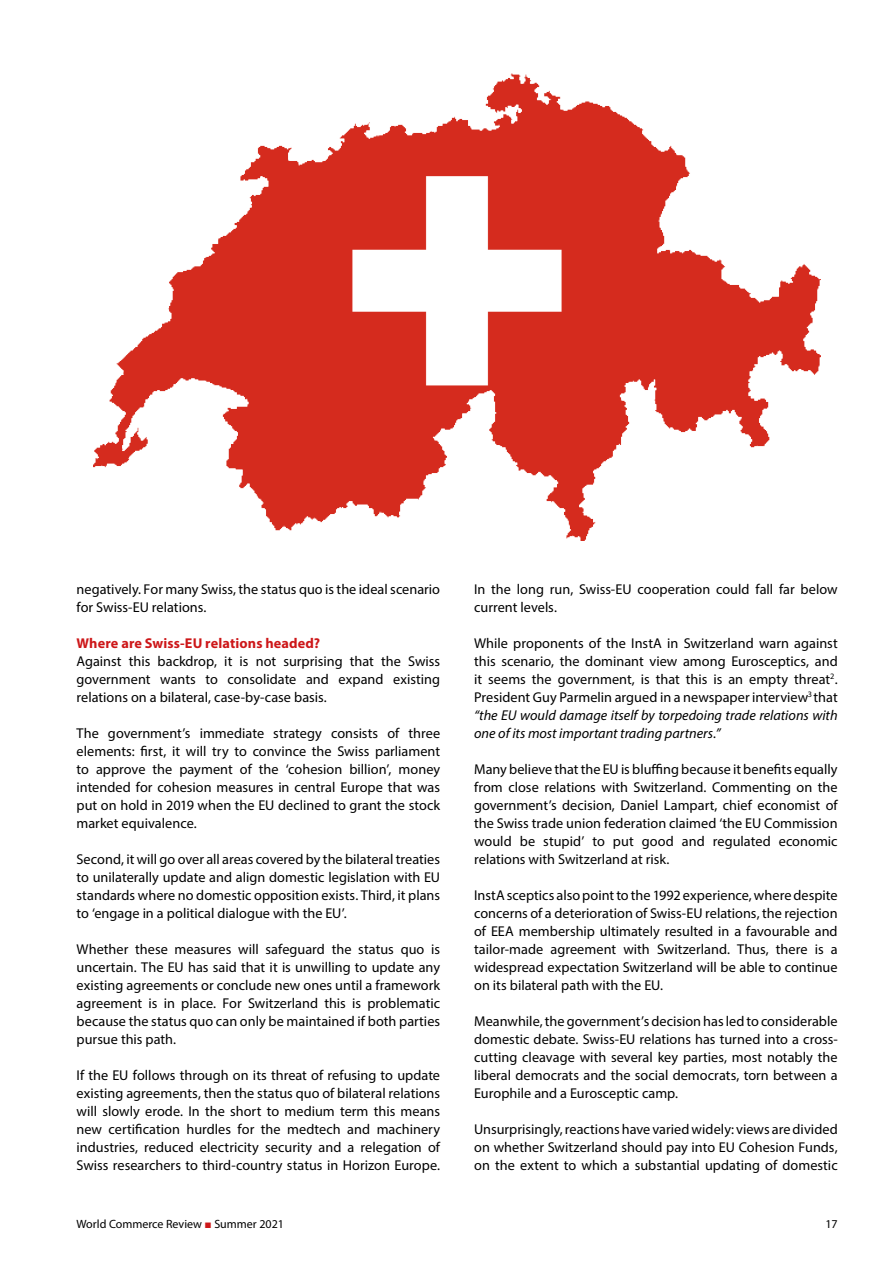
<style>
.page{position:relative;width:893px;height:1263px;background:#fff}
.page>*{position:absolute;margin:0;border:0;box-sizing:border-box;transform-origin:0 0}
.t1{font:14.25px/18px "Myriad Pro";color:#000;text-align:justify}
.t2{font:700 14.25px "Myriad Pro";letter-spacing:.01em;color:#cd1719}
.t3{font:12px "Myriad Pro";color:#000}
.s1{font-style:italic}
.s2{font-family:"Times New Roman";color:#cd1719}
</style>
<div class="page">
<img style="left:93px;top:73px;width:728px;height:467px">
<p class="t1" style="left:77px;top:580px;width:365px">negatively. For many Swiss, the status quo is the ideal scenario for Swiss-EU relations.</p>
<p class="t2" style="left:77px;top:634px;width:245px">Where are Swiss-EU relations headed?</p>
<p class="t1" style="left:77px;top:652px;width:365px">Against this backdrop, it is not surprising that the Swiss government wants to consolidate and expand existing relations on a bilateral, case-by-case basis.</p>
<p class="t1" style="left:77px;top:724px;width:365px">The government’s immediate strategy consists of three elements: first, it will try to convince the Swiss parliament to approve the payment of the ‘cohesion billion’, money intended for cohesion measures in central Europe that was put on hold in 2019 when the EU declined to grant the stock market equivalence.</p>
<p class="t1" style="left:77px;top:850px;width:365px">Second, it will go over all areas covered by the bilateral treaties to unilaterally update and align domestic legislation with EU standards where no domestic opposition exists. Third, it plans to ‘engage in a political dialogue with the EU’.</p>
<p class="t1" style="left:77px;top:940px;width:365px">Whether these measures will safeguard the status quo is uncertain. The EU has said that it is unwilling to update any existing agreements or conclude new ones until a framework agreement is in place. For Switzerland this is problematic because the status quo can only be maintained if both parties pursue this path.</p>
<p class="t1" style="left:77px;top:1066px;width:365px">If the EU follows through on its threat of refusing to update existing agreements, then the status quo of bilateral relations will slowly erode. In the short to medium term this means new certification hurdles for the medtech and machinery industries, reduced electricity security and a relegation of Swiss researchers to third-country status in Horizon Europe.</p>
<p class="t1" style="left:474px;top:580px;width:365px">In the long run, Swiss-EU cooperation could fall far below current levels.</p>
<p class="t1" style="left:474px;top:634px;width:365px">While proponents of the InstA in Switzerland warn against this scenario, the dominant view among Eurosceptics, and it seems the government, is that this is an empty threat<sup>2</sup>.<br>President Guy Parmelin argued in a newspaper interview<sup>3</sup> that <span class="s1">“the EU would damage itself by torpedoing trade relations with one of its most important trading partners.”</span></p>
<p class="t1" style="left:474px;top:760px;width:365px">Many believe that the EU is bluffing because it benefits equally from close relations with Switzerland. Commenting on the government’s decision, Daniel Lampart, chief economist of the Swiss trade union federation claimed ‘the EU Commission would be stupid’ to put good and regulated economic relations with Switzerland at risk.</p>
<p class="t1" style="left:474px;top:886px;width:365px">InstA sceptics also point to the 1992 experience, where despite concerns of a deterioration of Swiss-EU relations, the rejection of EEA membership ultimately resulted in a favourable and tailor-made agreement with Switzerland. Thus, there is a widespread expectation Switzerland will be able to continue on its bilateral path with the EU.</p>
<p class="t1" style="left:474px;top:1012px;width:365px">Meanwhile, the government’s decision has led to considerable domestic debate. Swiss-EU relations has turned into a cross&shy;cutting cleavage with several key parties, most notably the liberal democrats and the social democrats, torn between a Europhile and a Eurosceptic camp.</p>
<p class="t1" style="left:474px;top:1120px;width:365px">Unsurprisingly, reactions have varied widely: views are divided on whether Switzerland should pay into EU Cohesion Funds, on the extent to which a substantial updating of domestic</p>
<p class="t3" style="left:77px;top:1216px;width:209px">World Commerce Review <span class="s2">■</span> Summer 2021</p>
<p class="t3" style="left:825px;top:1216px;width:14px">17</p>
</div>
